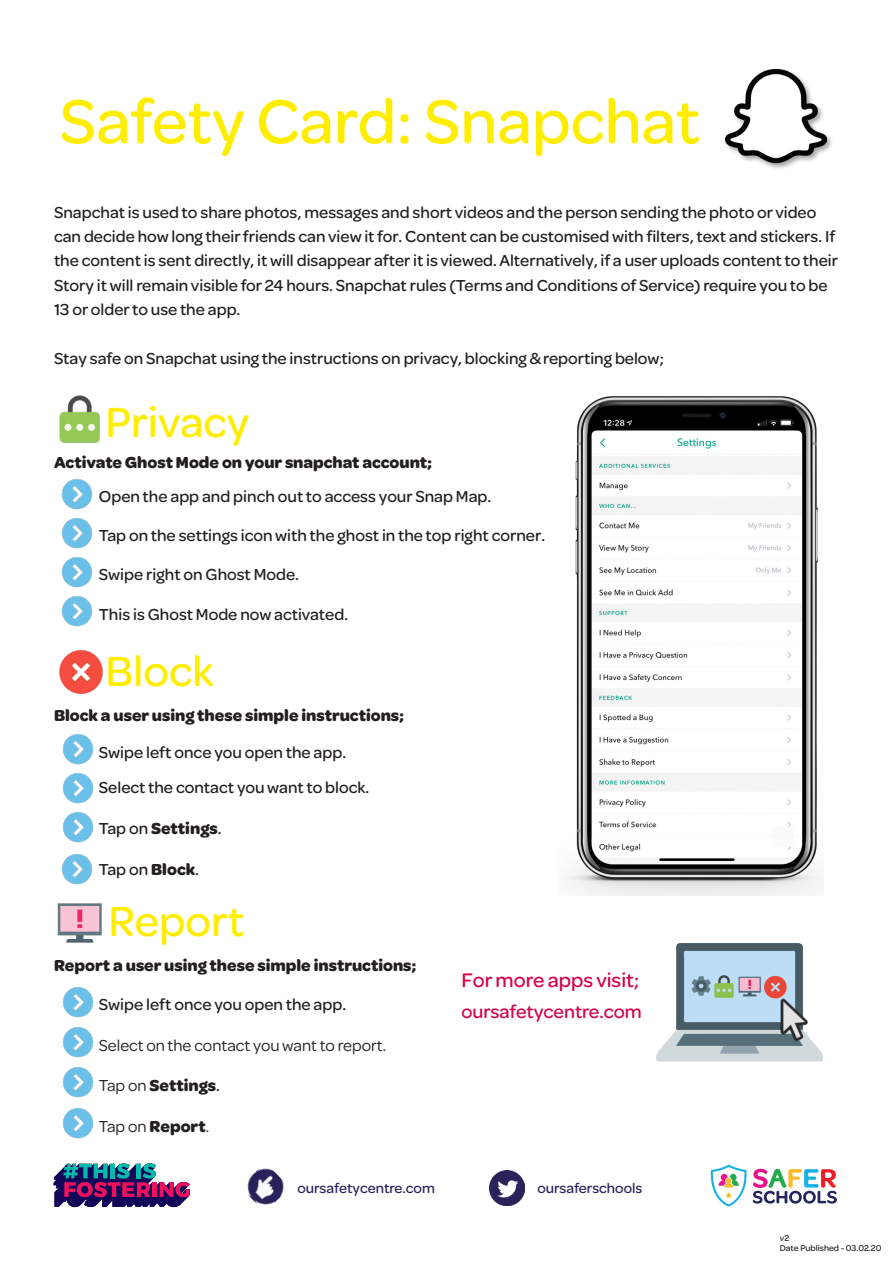
<style>
.page{position:relative;width:893px;height:1263px;background:#fff}
.page>*{position:absolute;margin:0;border:0;box-sizing:border-box;transform-origin:0 0}
.t1{font:500 66px "Omnes";color:#ffed00}
.t2{font:500 45px "Omnes";color:#ffed00}
.t3{font:500 21px "Omnes";color:#d7004c}
.t4{font:500 19.5px "Omnes";color:#d7004c}
.t5{font:500 16.95px/24.5px "Omnes";color:#231f20}
.t6{font:700 16.95px "Omnes";color:#231f20}
.t7{font:16.95px "Omnes";color:#231f20}
.t8{font:500 14.85px "Omnes";color:#29235c}
.t9{font:500 9px "Omnes";color:#231f20}
.s1{font-weight:500}
.s2{font-weight:700}
.s3{font-weight:400}
</style>
<div class="page">
<div style="left:724px;top:68px;width:110px;height:103px;background:#231f20;opacity:.4"></div>
<img style="left:725px;top:68px;width:102px;height:97px">
<img style="left:59px;top:396px;width:41px;height:47px">
<img style="left:59px;top:650px;width:44px;height:44px">
<img style="left:656px;top:943px;width:167px;height:119px">
<img style="left:759px;top:986px;width:64px;height:56px">
<img style="left:62px;top:479px;width:31px;height:31px">
<img style="left:62px;top:518px;width:31px;height:31px">
<img style="left:62px;top:557px;width:31px;height:31px">
<img style="left:62px;top:596px;width:31px;height:31px">
<img style="left:63px;top:734px;width:31px;height:31px">
<img style="left:63px;top:773px;width:31px;height:31px">
<img style="left:63px;top:812px;width:31px;height:31px">
<img style="left:62px;top:854px;width:31px;height:31px">
<img style="left:63px;top:987px;width:31px;height:31px">
<img style="left:63px;top:1027px;width:31px;height:31px">
<img style="left:63px;top:1067px;width:31px;height:31px">
<img style="left:63px;top:1108px;width:31px;height:31px">
<img style="left:57px;top:903px;width:45px;height:40px">
<img style="left:565px;top:396px;width:258px;height:499px">
<svg style="left:753px;top:1169px;width:84px;height:34px"></svg>
<svg style="left:711px;top:1165px;width:36px;height:41px"></svg>
<svg style="left:53px;top:1163px;width:137px;height:44px"></svg>
<img style="left:247px;top:1168px;width:37px;height:37px">
<img style="left:490px;top:1170px;width:35px;height:36px">
<p class="t1" style="left:60px;top:76px;width:642px">Safety Card: Snapchat</p>
<p class="t5" style="left:54px;top:199px;width:786px">Snapchat is used to share photos, messages and short videos and the person sending the photo or video can decide how long their friends can view it for. Content can be customised with filters, text and stickers. If the content is sent directly, it will disappear after it is viewed. Alternatively, if a user uploads content to their Story it will remain visible for 24 hours. Snapchat rules (Terms and Conditions of Service) require you to be 13 or older to use the app.</p>
<p class="t5" style="left:54px;top:345px;width:611px">Stay safe on Snapchat using the instructions on privacy, blocking &amp; reporting below;</p>
<p class="t2" style="left:105px;top:391px;width:145px">Privacy</p>
<p class="t6" style="left:54px;top:450px;width:379px">Activate Ghost Mode on your snapchat account;</p>
<p class="t5" style="left:99px;top:483px;width:394px">Open the app and pinch out to access your Snap Map.</p>
<p class="t5" style="left:99px;top:522px;width:448px">Tap on the settings icon with the ghost in the top right corner.</p>
<p class="t5" style="left:99px;top:561px;width:202px">Swipe right on Ghost Mode.</p>
<p class="t5" style="left:99px;top:601px;width:251px">This is Ghost Mode now activated.</p>
<p class="t2" style="left:105px;top:640px;width:110px">Block</p>
<p class="t6" style="left:54px;top:704px;width:351px">Block a user using these simple instructions;</p>
<p class="t5" style="left:99px;top:739px;width:249px">Swipe left once you open the app.</p>
<p class="t5" style="left:99px;top:774px;width:272px">Select the contact you want to block.</p>
<p class="t6" style="left:99px;top:816px;width:124px"><span class="s1">Tap on</span> Settings<span class="s1">.</span></p>
<p class="t5" style="left:99px;top:856px;width:102px">Tap on <span class="s2">Block</span>.</p>
<p class="t2" style="left:108px;top:890px;width:138px">Report</p>
<p class="t6" style="left:54px;top:953px;width:364px">Report a user using these simple instructions;</p>
<p class="t5" style="left:99px;top:991px;width:249px">Swipe left once you open the app.</p>
<p class="t7" style="left:99px;top:1034px;width:289px">Select on the contact you want to report.</p>
<p class="t6" style="left:99px;top:1073px;width:123px"><span class="s3">Tap on</span> Settings<span class="s1">.</span></p>
<p class="t7" style="left:99px;top:1115px;width:112px">Tap on <span class="s2">Report</span>.</p>
<p class="t3" style="left:461px;top:966px;width:179px">For more apps visit;</p>
<p class="t4" style="left:461px;top:998px;width:182px">oursafetycentre.com</p>
<p class="t8" style="left:297px;top:1178px;width:139px">oursafetycentre.com</p>
<p class="t8" style="left:537px;top:1178px;width:107px">oursaferschools</p>
<p class="t9" style="left:780px;top:1231px;width:11px">v2</p>
<p class="t9" style="left:780px;top:1242px;width:103px">Date Published - 03.02.20</p>
</div>
